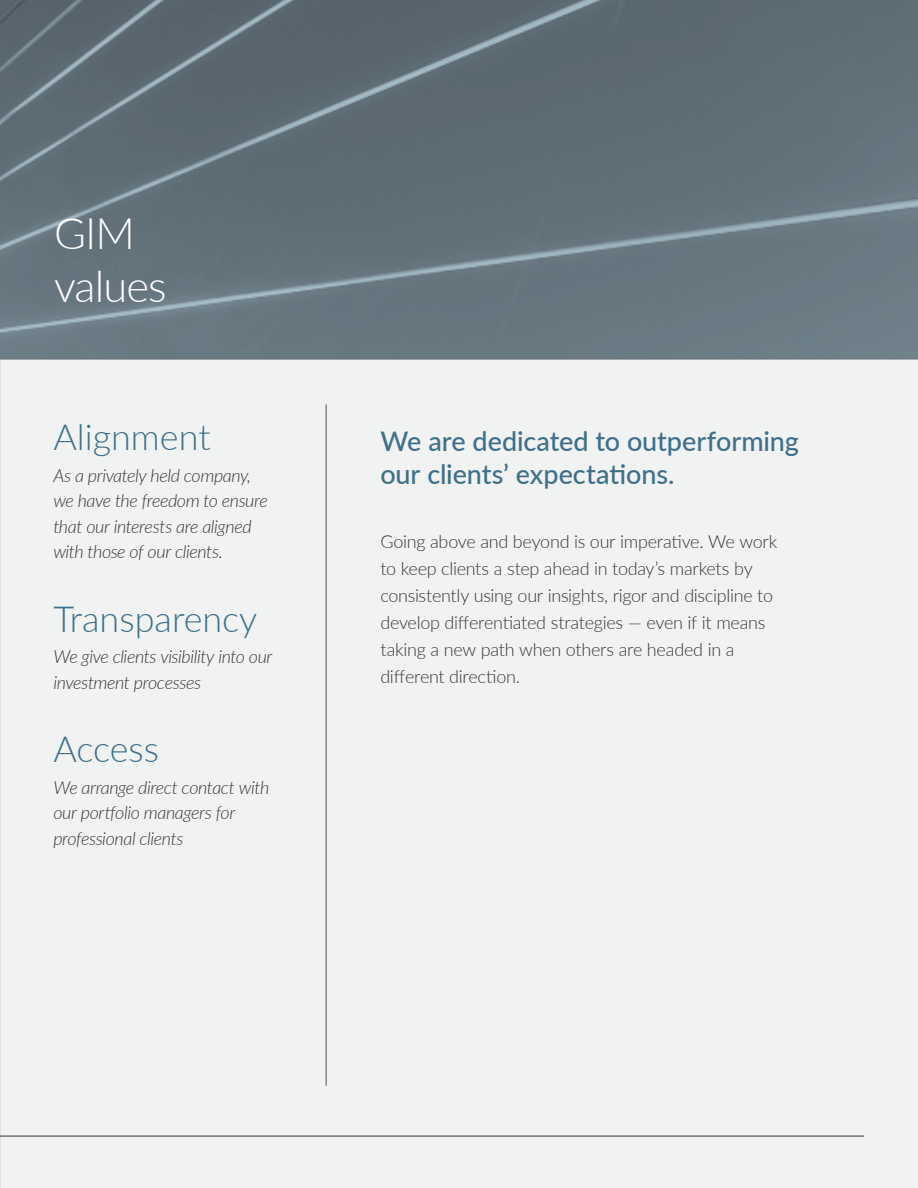
<style>
.page{position:relative;width:918px;height:1188px;background:#fff}
.page>*{position:absolute;margin:0;border:0;box-sizing:border-box;transform-origin:0 0}
.Heading_2{font:300 43.5px "Lato";letter-spacing:-.02em;color:#fff}
.t1{font:300 36px "Lato";color:#3f708a}
.Blue_Body-_left_just{font:500 27px/33px "Lato";letter-spacing:-.005em;color:#3f708a}
.t2{font:300 18px/27px "Lato";letter-spacing:-.02em;color:#393637}
.t3{font:italic 300 18px/25.5px "Lato";letter-spacing:-.025em;color:#393637}
</style>
<div class="page">
<div style="left:0;top:356px;width:918px;height:832px;background:#f1f2f2"></div>
<svg style="left:0;top:0;width:918px;height:358px;background:#62717a"></svg>
<hr style="left:326px;top:404px;width:1px;height:682px;background:#525252">
<p class="Heading_2" style="left:54px;top:203px;width:83px">GIM</p>
<p class="Heading_2" style="left:54px;top:256px;width:114px">values</p>
<p class="t1" style="left:53px;top:412px;width:159px">Alignment</p>
<p class="t3" style="left:53px;top:462px;width:216px">As a privately held company, we have the freedom to ensure that our interests are aligned with those of our clients.</p>
<p class="t1" style="left:53px;top:594px;width:205px">Transparency</p>
<p class="t3" style="left:53px;top:644px;width:221px">We give clients visibility into our investment processes</p>
<p class="t1" style="left:53px;top:724px;width:107px">Access</p>
<p class="t3" style="left:53px;top:774px;width:217px">We arrange direct contact with our portfolio managers for professional clients</p>
<p class="Blue_Body-_left_just" style="left:380px;top:423px;width:420px">We are dedicated to outperforming our clients’ expectations.</p>
<p class="t2" style="left:380px;top:527px;width:399px">Going above and beyond is our imperative. We work to keep clients a step ahead in today’s markets by consistently using our insights, rigor and discipline to develop differentiated strategies — even if it means taking a new path when others are headed in a different direction.</p>
</div>
